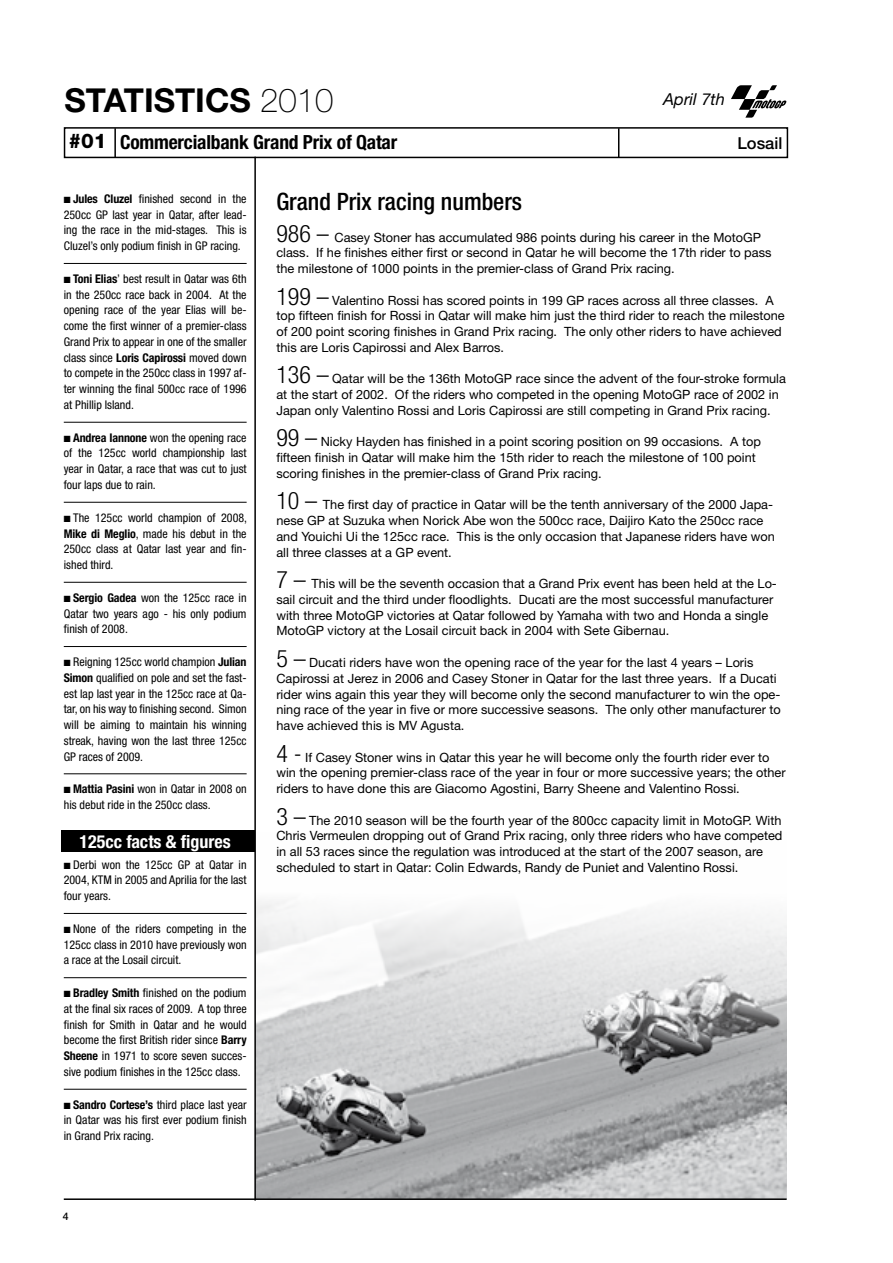
<style>
.page{position:relative;width:893px;height:1263px;background:#fff}
.page>*{position:absolute;margin:0;border:0;box-sizing:border-box;transform-origin:0 0}
.t1{font:700 33px "Helvetica Neue LT Std";color:#000}
.t2{font:500 condensed 24px "Helvetica Neue LT Std";color:#000}
.t3{font:800 20.25px "Helvetica Neue LT Std";color:#000}
.t4{font:700 condensed 19.5px "Helvetica Neue";letter-spacing:-.01em;color:#000}
.t5{font:700 condensed 18px "Helvetica Neue";color:#fff}
.t6{font:italic 16.5px "Helvetica Neue LT Std";color:#000}
.t7{font:500 16.5px "Helvetica Neue LT Std";color:#000}
.t8{font:12.75px/15.8px "Helvetica Neue LT Std";color:#000}
.t9{font:condensed 12px/15.8px "Helvetica Neue";color:#000;text-align:justify}
.t10{font:500 10.5px "Helvetica Neue LT Std";color:#000}
.s1{font-weight:100}
.s2{font-weight:700}
.s3{font-weight:300;font-stretch:condensed;font-size:24px}
</style>
<div class="page">
<img style="left:256px;top:901px;width:531px;height:297px">
<hr style="left:254px;top:157px;width:2px;height:1043px;background:#000">
<div style="left:64px;top:127px;width:724px;height:31px;border:2px solid #000"></div>
<svg style="left:731px;top:85px;width:56px;height:33px"></svg>
<hr style="left:64px;top:1198px;width:723px;height:2px;background:#000">
<hr style="left:114px;top:128px;width:2px;height:30px;background:#000">
<hr style="left:618px;top:128px;width:1px;height:30px;background:#000">
<div style="left:62px;top:830px;width:193px;height:22px;background:#000"></div>
<hr style="left:64px;top:263px;width:183px;height:1px;background:#000">
<hr style="left:64px;top:422px;width:183px;height:1px;background:#000">
<hr style="left:64px;top:502px;width:183px;height:1px;background:#000">
<hr style="left:64px;top:582px;width:183px;height:1px;background:#000">
<hr style="left:64px;top:646px;width:183px;height:1px;background:#000">
<hr style="left:64px;top:773px;width:183px;height:1px;background:#000">
<hr style="left:64px;top:913px;width:183px;height:1px;background:#000">
<hr style="left:64px;top:977px;width:183px;height:1px;background:#000">
<hr style="left:64px;top:1089px;width:183px;height:1px;background:#000">
<h1 class="t1" style="left:65px;top:80px;width:270px">STATISTICS <span class="s1">2010</span></h1>
<p class="t6" style="left:663px;top:89px;width:63px">April 7th</p>
<h3 class="t3" style="left:68px;top:129px;width:40px">#01</h3>
<p class="t7" style="left:737px;top:133px;width:46px">Losail</p>
<h3 class="t4" style="left:120px;top:130px;width:279px">Commercialbank Grand Prix of Qatar</h3>
<p class="t9" style="left:64px;top:191px;width:184px">■ <span class="s2">Jules Cluzel</span> finished second in the 250cc GP last year in Qatar, after lead&shy;ing the race in the mid-stages. This is Cluzel’s only podium finish in GP racing.</p>
<p class="t9" style="left:64px;top:271px;width:184px">■ <span class="s2">Toni Elias</span>’ best result in Qatar was 6th in the 250cc race back in 2004. At the opening race of the year Elias will be&shy;come the first winner of a premier-class Grand Prix to appear in one of the smaller class since <span class="s2">Loris Capirossi</span> moved down to compete in the 250cc class in 1997 af&shy;ter winning the final 500cc race of 1996 at Phillip Island.</p>
<p class="t9" style="left:64px;top:429px;width:184px">■ <span class="s2">Andrea Iannone</span> won the opening race of the 125cc world championship last year in Qatar, a race that was cut to just four laps due to rain.</p>
<p class="t9" style="left:64px;top:509px;width:185px">■ The 125cc world champion of 2008, <span class="s2">Mike di Meglio</span>, made his debut in the 250cc class at Qatar last year and fin&shy;ished third.</p>
<p class="t9" style="left:64px;top:590px;width:184px">■ <span class="s2">Sergio Gadea</span> won the 125cc race in Qatar two years ago - his only podium finish of 2008.</p>
<p class="t9" style="left:64px;top:654px;width:184px">■ Reigning 125cc world champion <span class="s2">Julian Simon</span> qualified on pole and set the fast&shy;est lap last year in the 125cc race at Qa&shy;tar, on his way to finishing second. Simon will be aiming to maintain his winning streak, having won the last three 125cc GP races of 2009.</p>
<p class="t9" style="left:64px;top:781px;width:184px">■ <span class="s2">Mattia Pasini</span> won in Qatar in 2008 on his debut ride in the 250cc class.</p>
<h3 class="t5" style="left:79px;top:830px;width:153px">125cc facts &amp; figures</h3>
<p class="t9" style="left:64px;top:856px;width:184px">■ Derbi won the 125cc GP at Qatar in 2004, KTM in 2005 and Aprilia for the last four years.</p>
<p class="t9" style="left:64px;top:921px;width:184px">■ None of the riders competing in the 125cc class in 2010 have previously won a race at the Losail circuit.</p>
<p class="t9" style="left:64px;top:985px;width:184px">■ <span class="s2">Bradley Smith</span> finished on the podium at the final six races of 2009. A top three finish for Smith in Qatar and he would become the first British rider since <span class="s2">Barry Sheene</span> in 1971 to score seven succes&shy;sive podium finishes in the 125cc class.</p>
<p class="t9" style="left:64px;top:1096px;width:184px">■ <span class="s2">Sandro Cortese’s</span> third place last year in Qatar was his first ever podium finish in Grand Prix racing.</p>
<p class="t10" style="left:63px;top:1209px;width:7px">4</p>
<h2 class="t2" style="left:276px;top:187px;width:247px">Grand Prix racing numbers</h2>
<p class="t8" style="left:276px;top:229px;width:496px"><span class="s3">986 –</span> Casey Stoner has accumulated 986 points during his career in the MotoGP class. If he finishes either first or second in Qatar he will become the 17th rider to pass the milestone of 1000 points in the premier-class of Grand Prix racing.</p>
<p class="t8" style="left:276px;top:292px;width:510px"><span class="s3">199 –</span> Valentino Rossi has scored points in 199 GP races across all three classes. A top fifteen finish for Rossi in Qatar will make him just the third rider to reach the milestone of 200 point scoring finishes in Grand Prix racing. The only other riders to have achieved this are Loris Capirossi and Alex Barros.</p>
<p class="t8" style="left:276px;top:371px;width:511px"><span class="s3">136 –</span> Qatar will be the 136th MotoGP race since the advent of the four-stroke formula at the start of 2002. Of the riders who competed in the opening MotoGP race of 2002 in<br>Japan only Valentino Rossi and Loris Capirossi are still competing in Grand Prix racing.</p>
<p class="t8" style="left:276px;top:434px;width:486px"><span class="s3">99 –</span> Nicky Hayden has finished in a point scoring position on 99 occasions. A top fifteen finish in Qatar will make him the 15th rider to reach the milestone of 100 point scoring finishes in the premier-class of Grand Prix racing.</p>
<p class="t8" style="left:276px;top:497px;width:500px"><span class="s3">10 –</span> The first day of practice in Qatar will be the tenth anniversary of the 2000 Japa&shy;nese GP at Suzuka when Norick Abe won the 500cc race, Daijiro Kato the 250cc race and Youichi Ui the 125cc race. This is the only occasion that Japanese riders have won all three classes at a GP event.</p>
<p class="t8" style="left:276px;top:576px;width:502px"><span class="s3">7 –</span> This will be the seventh occasion that a Grand Prix event has been held at the Lo&shy;sail circuit and the third under floodlights. Ducati are the most successful manufacturer with three MotoGP victories at Qatar followed by Yamaha with two and Honda a single MotoGP victory at the Losail circuit back in 2004 with Sete Gibernau.</p>
<p class="t8" style="left:276px;top:654px;width:506px"><span class="s3">5 –</span> Ducati riders have won the opening race of the year for the last 4 years – Loris Capirossi at Jerez in 2006 and Casey Stoner in Qatar for the last three years. If a Ducati rider wins again this year they will become only the second manufacturer to win the ope&shy;ning race of the year in five or more successive seasons. The only other manufacturer to have achieved this is MV Agusta.</p>
<p class="t8" style="left:276px;top:749px;width:511px"><span class="s3">4 -</span> If Casey Stoner wins in Qatar this year he will become only the fourth rider ever to win the opening premier-class race of the year in four or more successive years; the other riders to have done this are Giacomo Agostini, Barry Sheene and Valentino Rossi.</p>
<p class="t8" style="left:276px;top:812px;width:508px"><span class="s3">3 –</span> The 2010 season will be the fourth year of the 800cc capacity limit in MotoGP. With Chris Vermeulen dropping out of Grand Prix racing, only three riders who have competed in all 53 races since the regulation was introduced at the start of the 2007 season, are scheduled to start in Qatar: Colin Edwards, Randy de Puniet and Valentino Rossi.</p>
</div>
